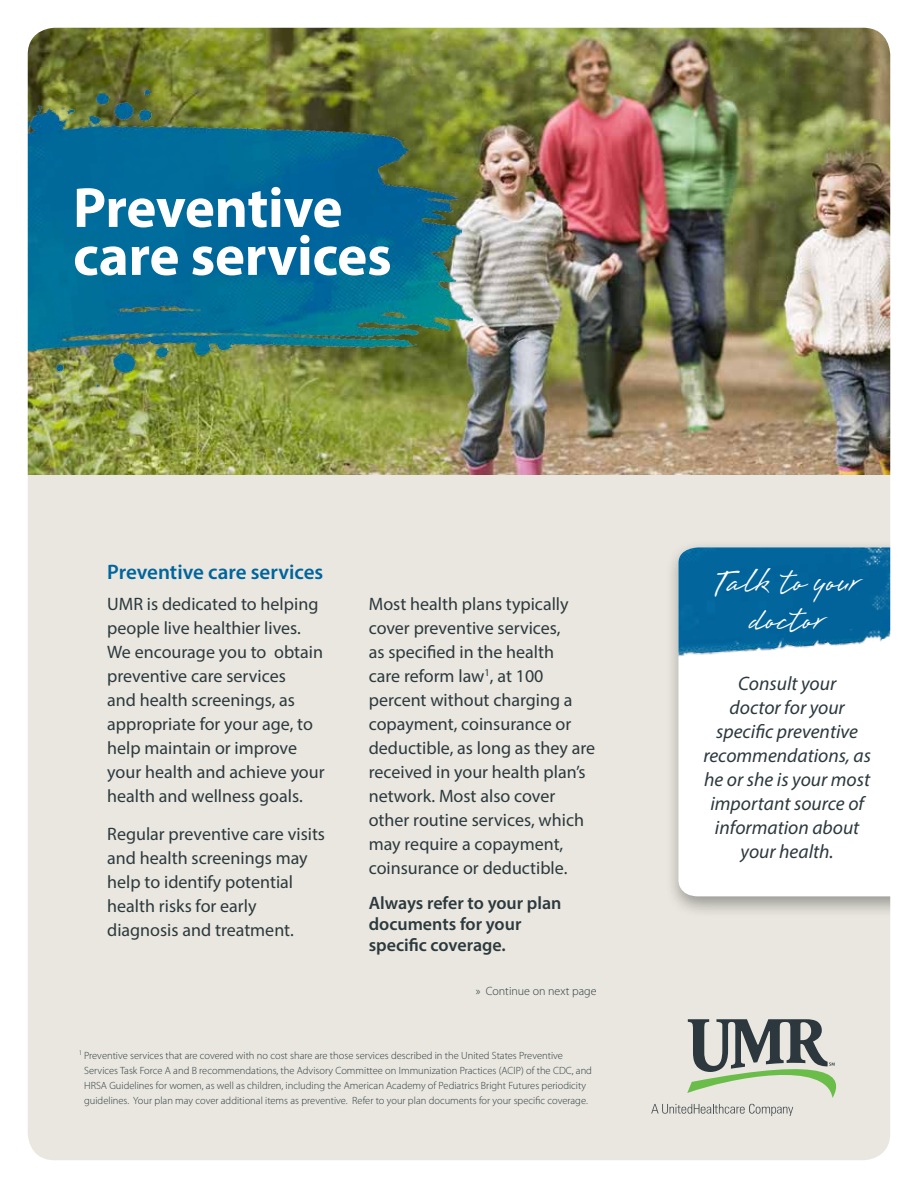
<style>
.page{position:relative;width:918px;height:1188px;background:#fff}
.page>*{position:absolute;margin:0;border:0;box-sizing:border-box;transform-origin:0 0}
.t1{font:700 57px/48px "Myriad Pro";letter-spacing:-.005em;color:#fff}
.t2{font:40.5px/37.5px "Brisa";color:#fff;text-align:center}
.t3{font:600 21px "Myriad Pro";color:#00649d}
.t4{font:italic 19.5px/24px "Myriad Pro";color:#2c393e;text-align:center}
.t5{font:18px/24px "Myriad Pro";color:#2c393e}
.t6{font:600 18px/21px "Myriad Pro";color:#2c393e}
.t7{font:300 12px "Myriad Pro";color:#2c393e}
.t8{font:300 10.5px/15px "Myriad Pro";color:#2c393e}
</style>
<div class="page">
<img style="left:27px;top:27px;width:864px;height:1133px">
<h1 class="t1" style="left:73px;top:182px;width:320px">Preventive care services</h1>
<p class="t3" style="left:107px;top:559px;width:217px">Preventive care services</p>
<p class="t5" style="left:107px;top:592px;width:219px">UMR is dedicated to helping people live healthier lives.<br>We encourage you to obtain preventive care services<br>and health screenings, as appropriate for your age, to help maintain or improve your health and achieve your health and wellness goals.</p>
<p class="t5" style="left:107px;top:822px;width:219px">Regular preventive care visits and health screenings may help to identify potential health risks for early diagnosis and treatment.</p>
<p class="t5" style="left:369px;top:592px;width:228px">Most health plans typically cover preventive services,<br>as specified in the health<br>care reform law<sup>1</sup>, at 100 percent without charging a copayment, coinsurance or deductible, as long as they are received in your health plan’s network. Most also cover other routine services, which may require a copayment, coinsurance or deductible.</p>
<p class="t6" style="left:369px;top:892px;width:194px">Always refer to your plan documents for your specific coverage.</p>
<p class="t7" style="left:476px;top:984px;width:122px">» Continue on next page</p>
<p class="t8" style="left:84px;top:1048px;width:509px;text-indent:-5px"><sup>1</sup> Preventive services that are covered with no cost share are those services described in the United States Preventive Services Task Force A and B recommendations, the Advisory Committee on Immunization Practices (ACIP) of the CDC, and HRSA Guidelines for women, as well as children, including the American Academy of Pediatrics Bright Futures periodicity guidelines. Your plan may cover additional items as preventive. Refer to your plan documents for your specific coverage.</p>
<h2 class="t2" style="left:713px;top:564px;width:147px">Talk to your doctor</h2>
<p class="t4" style="left:703px;top:671px;width:169px">Consult your<br>doctor for your specific preventive recommendations, as he or she is your most important source of information about your health.</p>
</div>
